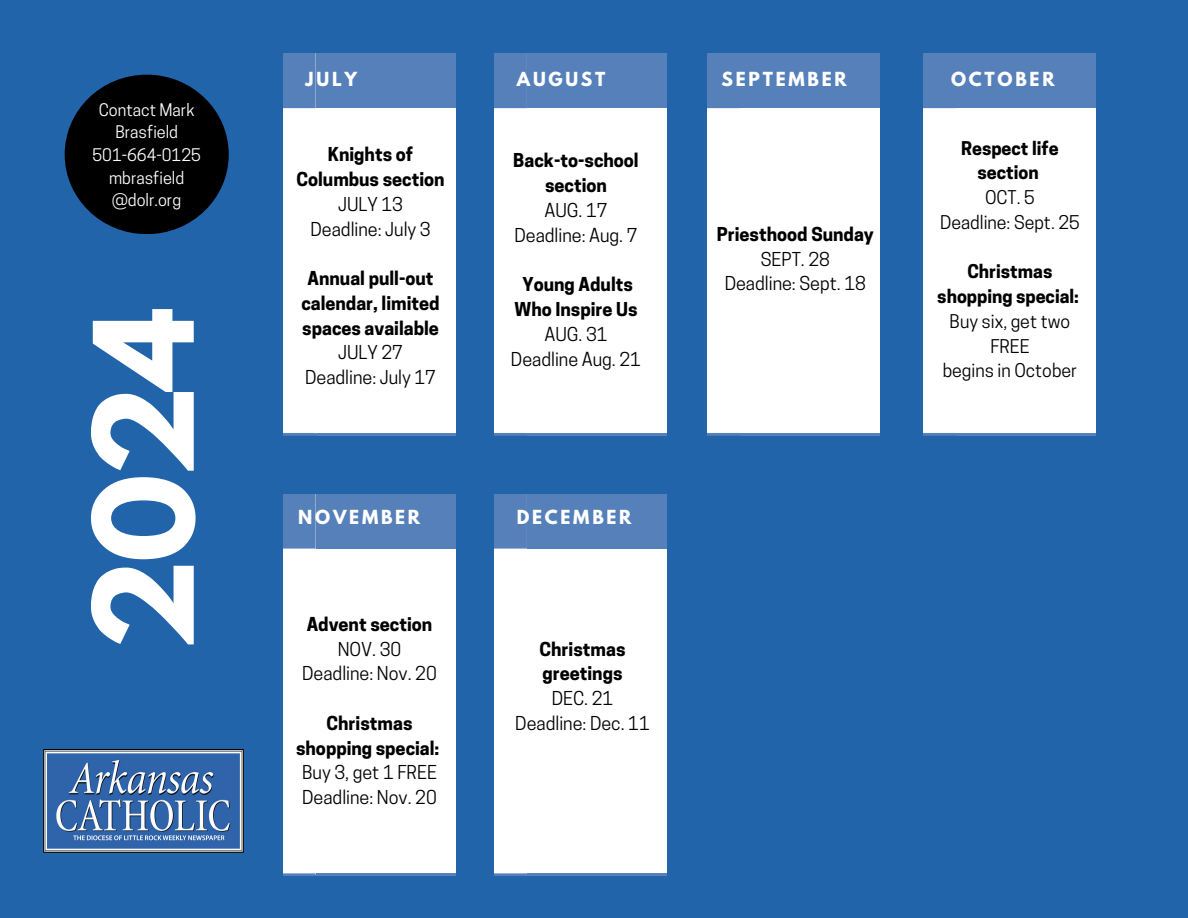
<style>
.page{position:relative;width:1188px;height:918px;background:#2164aa}
.page>*{position:absolute;margin:0;border:0;box-sizing:border-box;transform-origin:0 0}
.t1{font:700 122.4px "League Spartan";color:#fff}
.t2{font:700 18px/24.8px "Cooper Hewitt";color:#000;text-align:center}
.t3{font:18px "Cooper Hewitt";color:#000}
.t4{font:17.85px/24.8px "Cooper Hewitt";color:#000;text-align:center}
.t5{font:700 17.85px/24.8px "Cooper Hewitt";color:#000;text-align:center}
.t6{font:700 17.25px "League Spartan";letter-spacing:.16em;color:#fff}
.t7{font:700 17.1px "League Spartan";letter-spacing:.16em;color:#fff}
.t8{font:16.35px/22.5px "Cooper Hewitt";color:#fff;text-align:center}
</style>
<div class="page">
<div style="left:316px;top:404px;width:139px;height:30px;background:#fff"></div>
<div style="left:316px;top:54px;width:139px;height:83px;background:#fff"></div>
<div style="left:283px;top:137px;width:33px;height:267px;background:#fff"></div>
<div style="left:316px;top:137px;width:139px;height:267px;background:#fff"></div>
<svg style="left:283px;top:54px;width:33px;height:83px;background:#91acd1"></svg>
<svg style="left:283px;top:404px;width:33px;height:31px"></svg>
<hr style="left:316px;top:433px;width:139px;height:2px;background:#5680b9">
<div style="left:316px;top:54px;width:139px;height:54px;background:#5680b9"></div>
<div style="left:527px;top:404px;width:140px;height:30px;background:#fff"></div>
<div style="left:527px;top:54px;width:140px;height:83px;background:#fff"></div>
<div style="left:495px;top:137px;width:32px;height:267px;background:#fff"></div>
<div style="left:527px;top:137px;width:140px;height:267px;background:#fff"></div>
<svg style="left:495px;top:54px;width:32px;height:83px;background:#90acd1"></svg>
<svg style="left:495px;top:404px;width:32px;height:31px"></svg>
<hr style="left:527px;top:433px;width:140px;height:2px;background:#5680b9">
<div style="left:527px;top:54px;width:140px;height:54px;background:#5680b9"></div>
<div style="left:740px;top:404px;width:140px;height:30px;background:#fff"></div>
<div style="left:740px;top:54px;width:140px;height:83px;background:#fff"></div>
<div style="left:708px;top:137px;width:32px;height:267px;background:#fff"></div>
<div style="left:740px;top:137px;width:140px;height:267px;background:#fff"></div>
<svg style="left:708px;top:54px;width:32px;height:83px;background:#90acd1"></svg>
<svg style="left:708px;top:404px;width:32px;height:31px"></svg>
<hr style="left:740px;top:433px;width:140px;height:2px;background:#5680b9">
<div style="left:740px;top:54px;width:140px;height:54px;background:#5680b9"></div>
<div style="left:956px;top:404px;width:140px;height:30px;background:#fff"></div>
<div style="left:956px;top:54px;width:140px;height:83px;background:#fff"></div>
<div style="left:924px;top:137px;width:32px;height:267px;background:#fff"></div>
<div style="left:956px;top:137px;width:140px;height:267px;background:#fff"></div>
<svg style="left:924px;top:54px;width:32px;height:83px;background:#90acd1"></svg>
<svg style="left:924px;top:404px;width:32px;height:31px"></svg>
<hr style="left:956px;top:433px;width:140px;height:2px;background:#5680b9">
<div style="left:956px;top:54px;width:140px;height:54px;background:#5680b9"></div>
<img style="left:44px;top:749px;width:200px;height:104px">
<div style="left:316px;top:845px;width:139px;height:30px;background:#fff"></div>
<div style="left:316px;top:494px;width:139px;height:83px;background:#fff"></div>
<div style="left:283px;top:577px;width:33px;height:268px;background:#fff"></div>
<div style="left:316px;top:577px;width:139px;height:268px;background:#fff"></div>
<svg style="left:283px;top:494px;width:33px;height:83px;background:#90acd1"></svg>
<svg style="left:283px;top:845px;width:33px;height:31px"></svg>
<hr style="left:316px;top:873px;width:139px;height:3px;background:#5680b9">
<div style="left:316px;top:494px;width:139px;height:55px;background:#5680b9"></div>
<div style="left:527px;top:845px;width:140px;height:30px;background:#fff"></div>
<div style="left:527px;top:494px;width:140px;height:83px;background:#fff"></div>
<div style="left:495px;top:577px;width:32px;height:268px;background:#fff"></div>
<div style="left:527px;top:577px;width:140px;height:268px;background:#fff"></div>
<svg style="left:495px;top:494px;width:32px;height:83px;background:#90abd1"></svg>
<svg style="left:495px;top:845px;width:32px;height:31px"></svg>
<hr style="left:527px;top:873px;width:140px;height:3px;background:#5680b9">
<div style="left:527px;top:494px;width:140px;height:55px;background:#5680b9"></div>
<div style="left:65px;top:75px;width:164px;height:159px;background:#000;border-radius:50%"></div>
<p class="t8" style="left:99px;top:100px;width:97px">Contact Mark<br>Brasfield</p>
<p class="t8" style="left:92px;top:146px;width:110px">501-664-0125</p>
<p class="t8" style="left:109px;top:168px;width:77px">mbrasfield</p>
<p class="t8" style="left:112px;top:191px;width:70px">@dolr.org</p>
<p class="t1" style="left:84px;top:651px;width:348px;rotate:-90deg">2024</p>
<p class="t6" style="left:306px;top:70px;width:53px">JULY</p>
<p class="t7" style="left:517px;top:70px;width:90px">AUGUST</p>
<p class="t6" style="left:722px;top:70px;width:127px">SEPTEMBER</p>
<p class="t6" style="left:951px;top:70px;width:105px">OCTOBER</p>
<p class="t2" style="left:296px;top:145px;width:150px">Knights of<br>Columbus section</p>
<p class="t3" style="left:338px;top:197px;width:66px">JULY 13</p>
<p class="t3" style="left:310px;top:222px;width:122px">Deadline: July 3</p>
<p class="t2" style="left:301px;top:268px;width:140px">Annual pull-out calendar, limited spaces available</p>
<p class="t3" style="left:338px;top:346px;width:66px">JULY 27</p>
<p class="t3" style="left:305px;top:371px;width:133px">Deadline: July 17</p>
<p class="t2" style="left:513px;top:150px;width:127px">Back-to-school section</p>
<p class="t3" style="left:544px;top:203px;width:65px">AUG. 17</p>
<p class="t3" style="left:514px;top:228px;width:125px">Deadline: Aug. 7</p>
<p class="t2" style="left:514px;top:275px;width:125px">Young Adults<br>Who Inspire Us</p>
<p class="t3" style="left:544px;top:328px;width:65px">AUG. 31</p>
<p class="t3" style="left:511px;top:353px;width:132px">Deadline Aug. 21</p>
<p class="t6" style="left:298px;top:508px;width:124px">NOVEMBER</p>
<p class="t6" style="left:517px;top:508px;width:116px">DECEMBER</p>
<p class="t2" style="left:307px;top:614px;width:127px">Advent section</p>
<p class="t3" style="left:338px;top:642px;width:65px">NOV. 30</p>
<p class="t3" style="left:302px;top:667px;width:136px">Deadline: Nov. 20</p>
<p class="t2" style="left:296px;top:713px;width:145px">Christmas shopping special:</p>
<p class="t3" style="left:302px;top:766px;width:136px">Buy 3, get 1 FREE</p>
<p class="t3" style="left:302px;top:791px;width:136px">Deadline: Nov. 20</p>
<p class="t2" style="left:539px;top:639px;width:88px;text-align:left">Christmas greetings</p>
<p class="t3" style="left:552px;top:692px;width:63px">DEC. 21</p>
<p class="t3" style="left:515px;top:716px;width:136px">Deadline: Dec. 11</p>
<p class="t2" style="left:717px;top:224px;width:158px">Priesthood Sunday</p>
<p class="t3" style="left:761px;top:252px;width:71px">SEPT. 28</p>
<p class="t3" style="left:725px;top:277px;width:143px">Deadline: Sept. 18</p>
<p class="t5" style="left:961px;top:138px;width:99px">Respect life section</p>
<p class="t4" style="left:985px;top:187px;width:51px">OCT. 5</p>
<p class="t4" style="left:940px;top:212px;width:141px">Deadline: Sept. 25</p>
<p class="t5" style="left:937px;top:261px;width:143px">Christmas shopping special:</p>
<p class="t4" style="left:950px;top:311px;width:122px">Buy six, get two<br>FREE</p>
<p class="t4" style="left:943px;top:360px;width:136px">begins in October</p>
</div>
